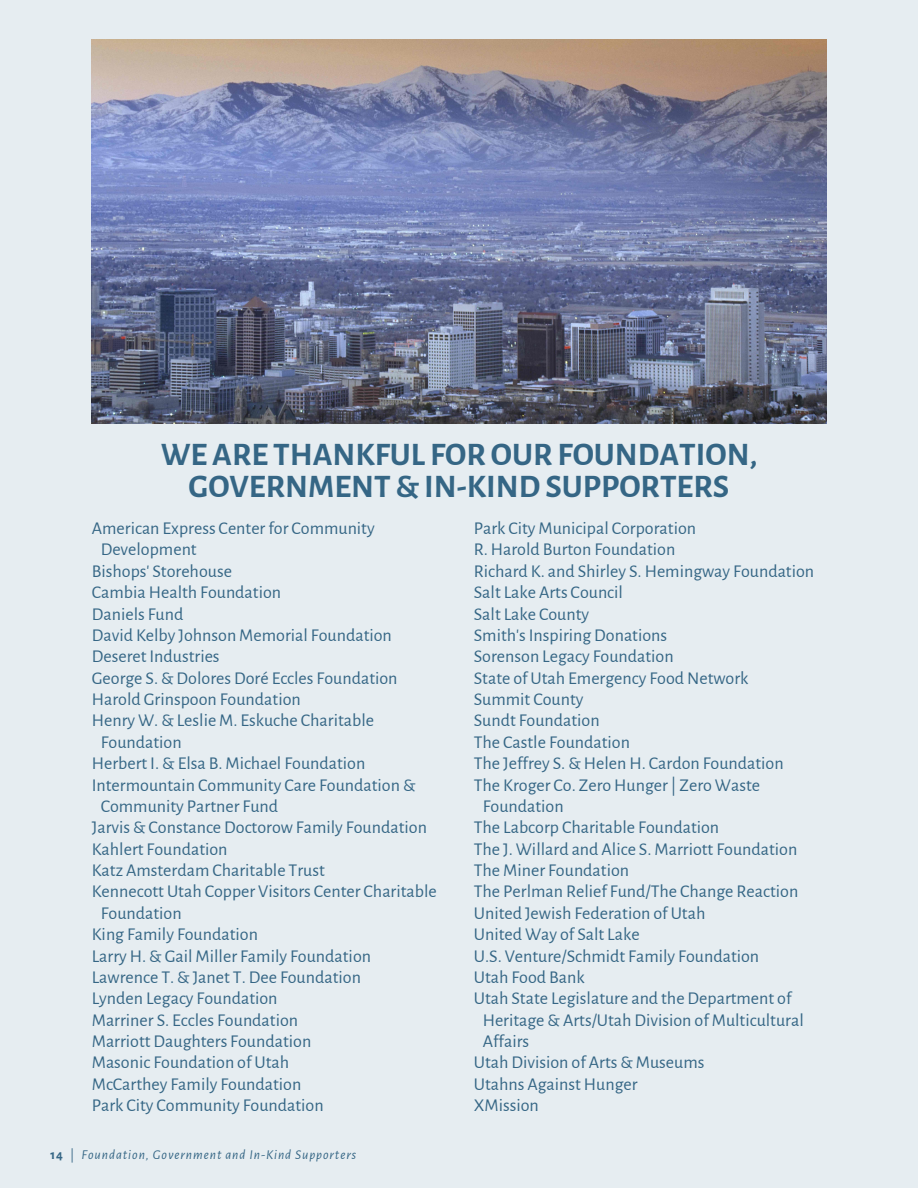
<style>
.page{position:relative;width:918px;height:1188px;background:#e6edf1}
.page>*{position:absolute;margin:0;border:0;box-sizing:border-box;transform-origin:0 0}
.t1{font:700 33px/32.7px "Alegreya Sans";color:#356685;text-align:center}
.t2{font:18px "Alegreya Sans";color:#356685}
.t3{font:italic 13.5px "Alegreya Sans";letter-spacing:.07em;color:#356685}
.s1{font-weight:700;font-style:normal}
.s2{font-style:normal}
</style>
<div class="page">
<img style="left:92px;top:39px;width:734px;height:385px">
<h1 class="t1" style="left:161px;top:439px;width:598px">WE ARE THANKFUL FOROUR FOUNDATION,<br>GOVERNMENT &amp; IN-KINDSUPPORTERS</h1>
<p class="t2" style="left:92px;top:520px;width:284px">American Express Center for Community</p>
<p class="t2" style="left:101px;top:541px;width:98px">Development</p>
<p class="t2" style="left:92px;top:562px;width:142px">Bishops' Storehouse</p>
<p class="t2" style="left:92px;top:584px;width:191px">Cambia Health Foundation</p>
<p class="t2" style="left:92px;top:605px;width:93px">Daniels Fund</p>
<p class="t2" style="left:92px;top:627px;width:302px">David Kelby Johnson Memorial Foundation</p>
<p class="t2" style="left:92px;top:648px;width:129px">Deseret Industries</p>
<p class="t2" style="left:92px;top:669px;width:307px">George S. &amp; Dolores Doré Eccles Foundation</p>
<p class="t2" style="left:92px;top:691px;width:211px">Harold Grinspoon Foundation</p>
<p class="t2" style="left:92px;top:712px;width:284px">Henry W. &amp; Leslie M. Eskuche Charitable</p>
<p class="t2" style="left:101px;top:733px;width:82px">Foundation</p>
<p class="t2" style="left:92px;top:755px;width:275px">Herbert I. &amp; Elsa B. Michael Foundation</p>
<p class="t2" style="left:92px;top:776px;width:325px">Intermountain Community Care Foundation &amp;</p>
<p class="t2" style="left:101px;top:798px;width:179px">Community Partner Fund</p>
<p class="t2" style="left:92px;top:819px;width:337px">Jarvis &amp; Constance Doctorow Family Foundation</p>
<p class="t2" style="left:92px;top:840px;width:137px">Kahlert Foundation</p>
<p class="t2" style="left:92px;top:862px;width:235px">Katz Amsterdam Charitable Trust</p>
<p class="t2" style="left:92px;top:883px;width:347px">Kennecott Utah Copper Visitors Center Charitable</p>
<p class="t2" style="left:101px;top:904px;width:82px">Foundation</p>
<p class="t2" style="left:92px;top:926px;width:168px">King Family Foundation</p>
<p class="t2" style="left:92px;top:947px;width:281px">Larry H. &amp; Gail Miller Family Foundation</p>
<p class="t2" style="left:92px;top:969px;width:271px">Lawrence T. &amp; Janet T. Dee Foundation</p>
<p class="t2" style="left:92px;top:990px;width:187px">Lynden Legacy Foundation</p>
<p class="t2" style="left:92px;top:1011px;width:208px">Marriner S. Eccles Foundation</p>
<p class="t2" style="left:92px;top:1033px;width:221px">Marriott Daughters Foundation</p>
<p class="t2" style="left:92px;top:1054px;width:199px">Masonic Foundation of Utah</p>
<p class="t2" style="left:92px;top:1075px;width:211px">McCarthey Family Foundation</p>
<p class="t2" style="left:92px;top:1097px;width:233px">Park City Community Foundation</p>
<p class="t2" style="left:474px;top:520px;width:224px">Park City Municipal Corporation</p>
<p class="t2" style="left:474px;top:541px;width:203px">R. Harold Burton Foundation</p>
<p class="t2" style="left:474px;top:562px;width:342px">Richard K. and Shirley S. Hemingway Foundation</p>
<p class="t2" style="left:474px;top:584px;width:151px">Salt Lake Arts Council</p>
<p class="t2" style="left:474px;top:605px;width:117px">Salt Lake County</p>
<p class="t2" style="left:474px;top:627px;width:195px">Smith's Inspiring Donations</p>
<p class="t2" style="left:474px;top:648px;width:201px">Sorenson Legacy Foundation</p>
<p class="t2" style="left:474px;top:669px;width:276px">State of Utah Emergency Food Network</p>
<p class="t2" style="left:474px;top:691px;width:111px">Summit County</p>
<p class="t2" style="left:474px;top:712px;width:127px">Sundt Foundation</p>
<p class="t2" style="left:474px;top:733px;width:158px">The Castle Foundation</p>
<p class="t2" style="left:474px;top:755px;width:311px">The Jeffrey S. &amp; Helen H. Cardon Foundation</p>
<p class="t2" style="left:474px;top:776px;width:288px">The Kroger Co. Zero Hunger | Zero Waste</p>
<p class="t2" style="left:483px;top:798px;width:82px">Foundation</p>
<p class="t2" style="left:474px;top:819px;width:247px">The Labcorp Charitable Foundation</p>
<p class="t2" style="left:474px;top:840px;width:325px">The J. Willard and Alice S. Marriott Foundation</p>
<p class="t2" style="left:474px;top:862px;width:157px">The Miner Foundation</p>
<p class="t2" style="left:474px;top:883px;width:326px">The Perlman Relief Fund/The Change Reaction</p>
<p class="t2" style="left:474px;top:904px;width:233px">United Jewish Federation of Utah</p>
<p class="t2" style="left:474px;top:926px;width:167px">United Way of Salt Lake</p>
<p class="t2" style="left:474px;top:947px;width:287px">U.S. Venture/Schmidt Family Foundation</p>
<p class="t2" style="left:474px;top:969px;width:112px">Utah Food Bank</p>
<p class="t2" style="left:474px;top:990px;width:319px">Utah State Legislature and the Department of</p>
<p class="t2" style="left:483px;top:1011px;width:323px">Heritage &amp; Arts/Utah Division of Multicultural</p>
<p class="t2" style="left:483px;top:1033px;width:48px">Affairs</p>
<p class="t2" style="left:474px;top:1054px;width:232px">Utah Division of Arts &amp; Museums</p>
<p class="t2" style="left:474px;top:1075px;width:165px">Utahns Against Hunger</p>
<p class="t2" style="left:474px;top:1097px;width:67px">XMission</p>
<p class="t3" style="left:51px;top:1149px;width:307px"><span class="s1">14</span> <span class="s2">|</span> Foundation, Government and In-Kind Supporters</p>
</div>
